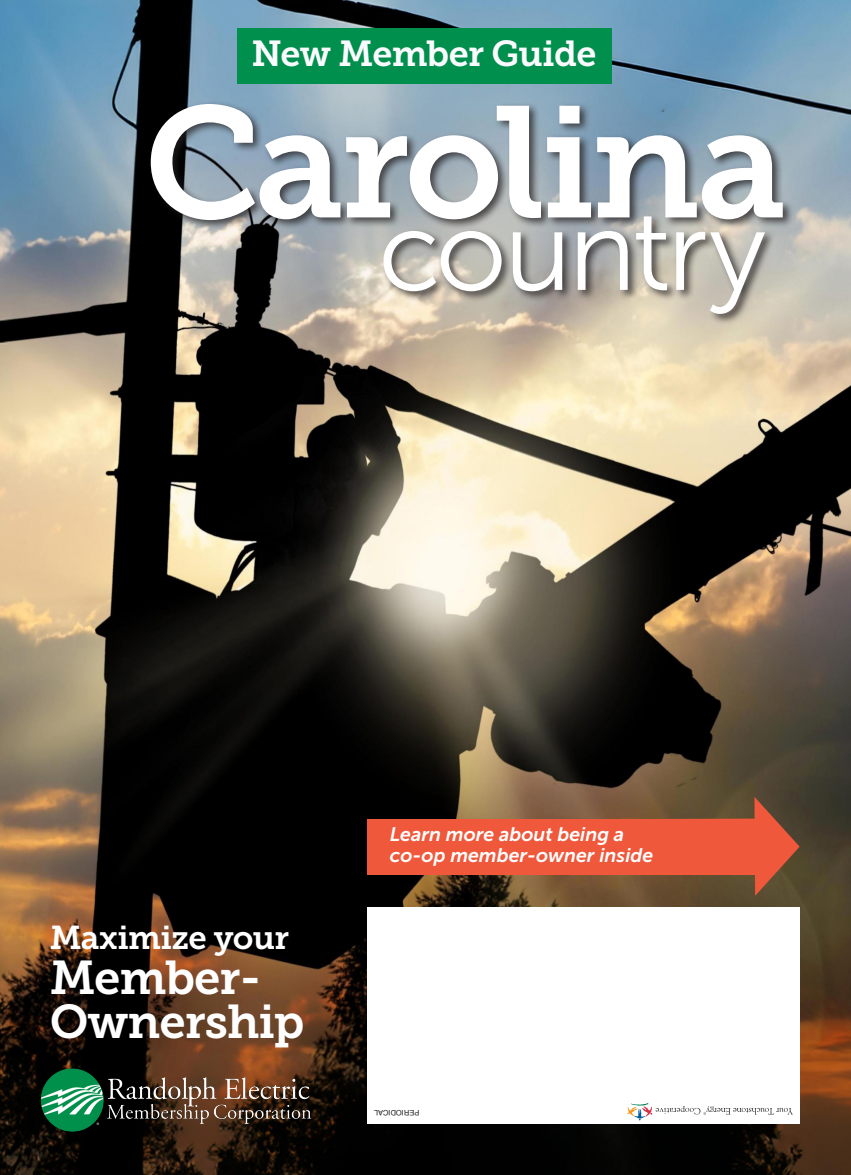
<style>
.page{position:relative;width:851px;height:1175px;background:#fff}
.page>*{position:absolute;margin:0;border:0;box-sizing:border-box;transform-origin:0 0}
.t1{font:47.25px "Museo Slab 700";letter-spacing:-.02em;color:#fff}
.t2{font:36px "Museo Slab 700";letter-spacing:-.02em;color:#fbfbfd}
.t3{font:32.85px "Museo Slab 700";letter-spacing:-.02em;color:#fff}
.t4{font:italic 19.5px/21px "Museo Sans 700";color:#fff}
.t5{font:7.5px "Helvetica";color:#231f20}
</style>
<div class="page">
<img style="left:0;top:0;width:850px;height:1174px">
<img style="left:35px;top:1062px;width:282px;height:81px">
<div style="left:148px;top:101px;width:646px;height:224px;background:#231f20;opacity:.75"></div>
<svg style="left:151px;top:104px;width:631px;height:116px"></svg>
<svg style="left:383px;top:216px;width:382px;height:98px"></svg>
<div style="left:237px;top:28px;width:374px;height:56px;background:#008f4d"></div>
<div style="left:367px;top:907px;width:432px;height:216px;background:#fff"></div>
<svg style="left:627px;top:1103px;width:165px;height:17px"></svg>
<svg style="left:419px;top:797px;width:380px;height:98px;background:#7a5034"></svg>
<div style="left:367px;top:818px;width:388px;height:56px;background:#f0583c"></div>
<p class="t2" style="left:251px;top:33px;width:346px">New Member Guide</p>
<p class="t3" style="left:50px;top:919px;width:241px">Maximize your</p>
<p class="t1" style="left:50px;top:950px;width:213px">Member-</p>
<p class="t1" style="left:50px;top:994px;width:256px">Ownership</p>
<p class="t4" style="left:390px;top:824px;width:265px">Learn more about being a co-op member-owner inside</p>
<p class="t5" style="left:419px;top:1118px;width:47px;rotate:-180deg">PERIODICAL</p>
</div>
